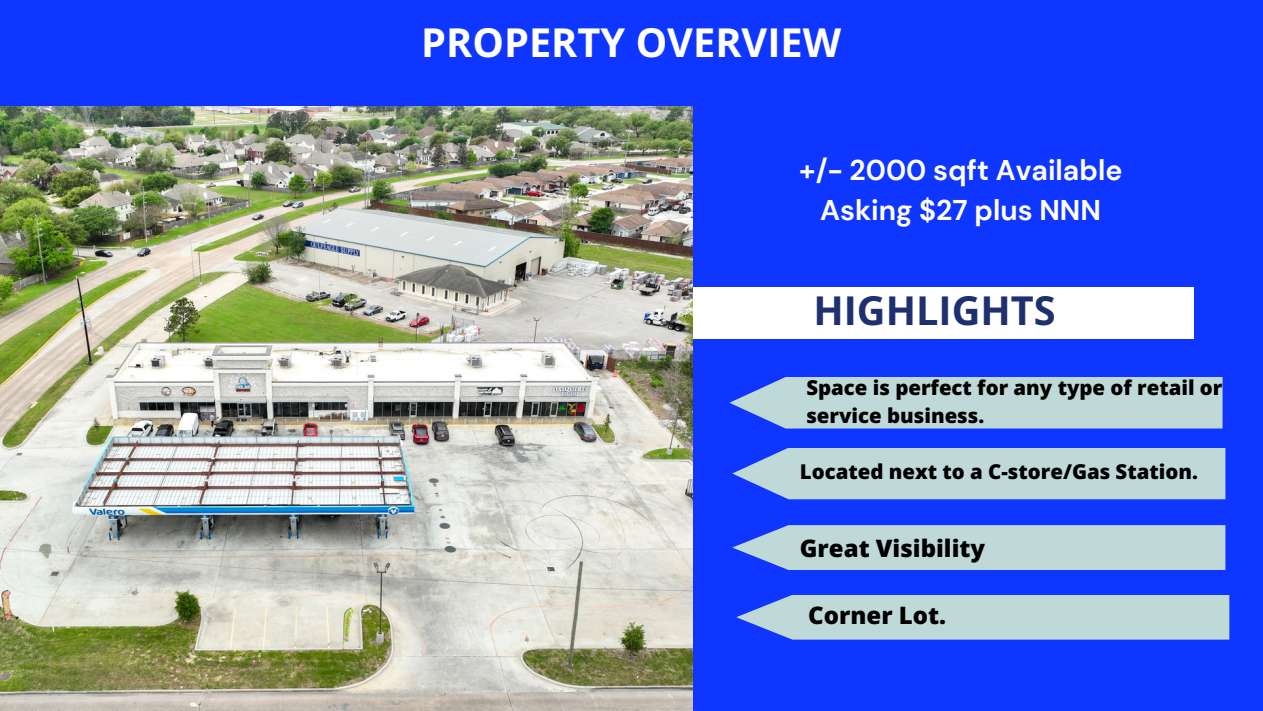
<style>
.page{position:relative;width:1263px;height:711px;background:#0f36ff}
.page>*{position:absolute;margin:0;border:0;box-sizing:border-box;transform-origin:0 0}
.t1{font:700 39.75px "Open Sans";color:#fff}
.t2{font:700 39.75px "Open Sans";color:#1e306e}
.t3{font:700 28.5px "DM Sans";color:#fff}
.t4{font:800 24px "Open Sans";color:#000}
.t5{font:800 20.4px/28.5px "Open Sans";color:#000}
</style>
<div class="page">
<div style="left:688px;top:288px;width:506px;height:51px;background:#fff"></div>
<img style="left:0;top:107px;width:693px;height:604px">
<svg style="left:729px;top:377px;width:493px;height:52px;background:#b3ceda"></svg>
<svg style="left:732px;top:525px;width:493px;height:45px;background:#b4ceda"></svg>
<svg style="left:736px;top:595px;width:493px;height:45px;background:#b3ceda"></svg>
<div style="left:732px;top:448px;width:493px;height:51px;background:#bfd9d8"></div>
<p class="t1" style="left:421px;top:15px;width:421px">PROPERTY OVERVIEW</p>
<p class="t3" style="left:799px;top:152px;width:325px">+/- 2000 sqft Available</p>
<p class="t3" style="left:820px;top:192px;width:282px">Asking $27 plus NNN</p>
<p class="t2" style="left:813px;top:283px;width:244px">HIGHLIGHTS</p>
<p class="t5" style="left:806px;top:373px;width:418px">Space is perfect for any type of retail or service business.</p>
<p class="t5" style="left:800px;top:457px;width:400px">Located next to a C-store/Gas Station.</p>
<p class="t4" style="left:800px;top:531px;width:187px">Great Visibility</p>
<p class="t4" style="left:808px;top:598px;width:139px">Corner Lot.</p>
</div>
